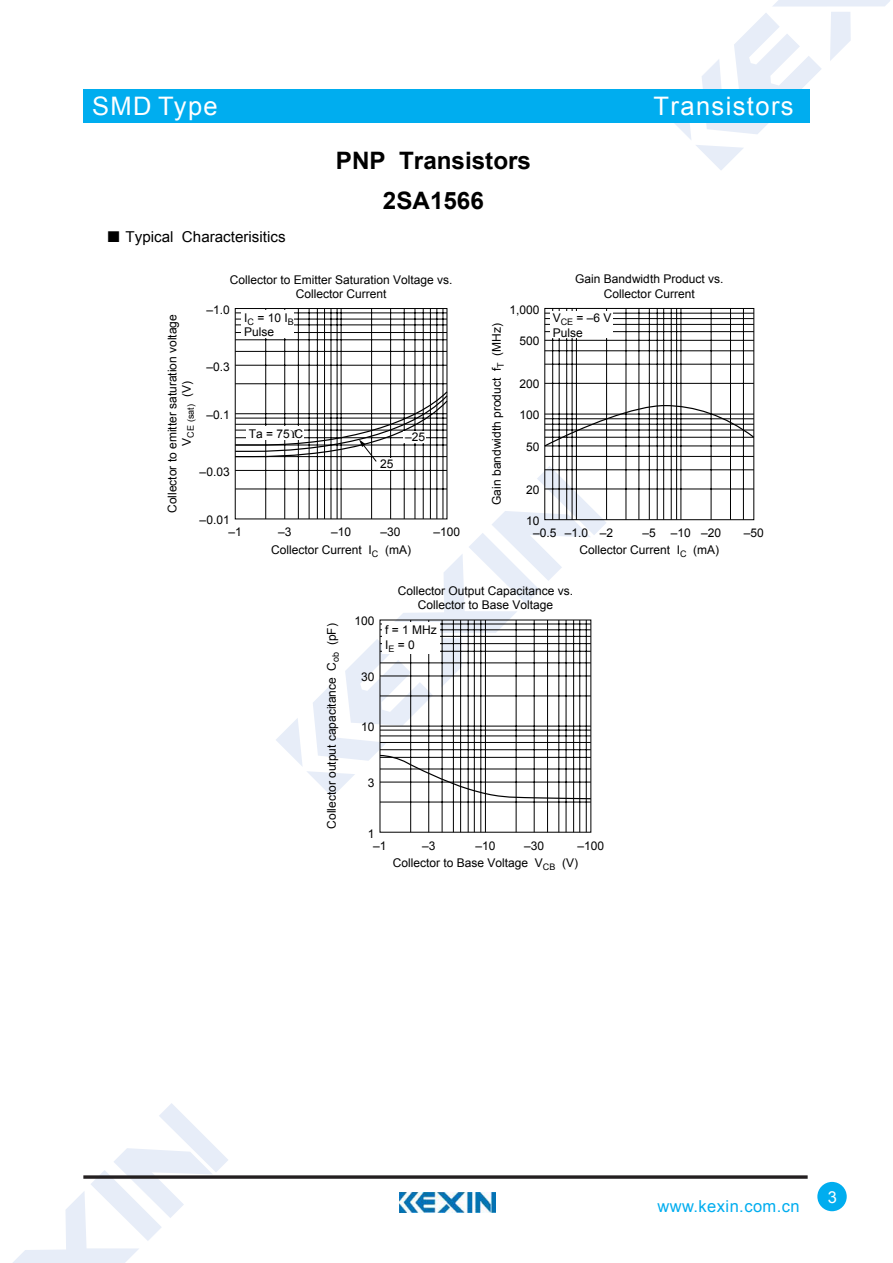
<style>
.page{position:relative;width:893px;height:1263px;background:#fff}
.page>*{position:absolute;margin:0;border:0;box-sizing:border-box;transform-origin:0 0}
.t1{font:25.5px "Arial";letter-spacing:.055em;color:#fff}
.t2{font:700 24px/39.3px "Arial";color:#000;text-align:center}
.t3{font:16.5px "Arial";letter-spacing:.025em;color:#00adef}
.t4{font:16.5px "Arial";color:#fff}
.t5{font:15px "Arial";color:#000}
.t6{font:12px/14.2px "Arial";color:#000;text-align:center}
.t7{font:9px "Arial";color:#000}
.s1{font-family:"Sim Sun"}
</style>
<div class="page">
<svg style="left:674px;top:0;width:216px;height:170px"></svg>
<svg style="left:13px;top:1103px;width:215px;height:160px"></svg>
<div style="left:83px;top:89px;width:726px;height:34px;background:#00adef"></div>
<svg style="left:83px;top:1175px;width:725px;height:4px;background:#433f40"></svg>
<div style="left:817px;top:1182px;width:30px;height:29px;background:#00adef;border-radius:50%"></div>
<img style="left:400px;top:1193px;width:95px;height:20px">
<hr style="left:235px;top:384px;width:212px;height:1px;background:#000">
<hr style="left:235px;top:365px;width:212px;height:1px;background:#000">
<hr style="left:235px;top:351px;width:212px;height:1px;background:#000">
<hr style="left:235px;top:340px;width:212px;height:1px;background:#000">
<hr style="left:235px;top:332px;width:212px;height:1px;background:#000">
<hr style="left:235px;top:325px;width:212px;height:1px;background:#000">
<hr style="left:235px;top:319px;width:212px;height:1px;background:#000">
<hr style="left:235px;top:313px;width:212px;height:1px;background:#000">
<hr style="left:443px;top:309px;width:1px;height:210px;background:#000">
<hr style="left:437px;top:309px;width:1px;height:210px;background:#000">
<hr style="left:430px;top:309px;width:1px;height:210px;background:#000">
<hr style="left:423px;top:309px;width:1px;height:210px;background:#000">
<hr style="left:415px;top:309px;width:1px;height:210px;background:#000">
<hr style="left:404px;top:309px;width:1px;height:210px;background:#000">
<hr style="left:390px;top:309px;width:1px;height:210px;background:#000">
<hr style="left:371px;top:309px;width:1px;height:210px;background:#000">
<hr style="left:341px;top:309px;width:1px;height:210px;background:#000">
<hr style="left:337px;top:309px;width:1px;height:210px;background:#000">
<hr style="left:331px;top:309px;width:1px;height:210px;background:#000">
<hr style="left:324px;top:309px;width:1px;height:210px;background:#000">
<hr style="left:317px;top:309px;width:1px;height:210px;background:#000">
<hr style="left:309px;top:309px;width:1px;height:210px;background:#000">
<hr style="left:298px;top:309px;width:1px;height:210px;background:#000">
<hr style="left:284px;top:309px;width:1px;height:210px;background:#000">
<hr style="left:265px;top:309px;width:1px;height:210px;background:#000">
<div style="left:241px;top:311px;width:53px;height:27px;background:#fff"></div>
<hr style="left:545px;top:383px;width:209px;height:1px;background:#000">
<hr style="left:545px;top:364px;width:209px;height:1px;background:#000">
<hr style="left:545px;top:351px;width:209px;height:1px;background:#000">
<hr style="left:545px;top:340px;width:209px;height:1px;background:#000">
<hr style="left:545px;top:331px;width:209px;height:1px;background:#000">
<hr style="left:545px;top:324px;width:209px;height:1px;background:#000">
<hr style="left:545px;top:318px;width:209px;height:1px;background:#000">
<hr style="left:545px;top:313px;width:209px;height:1px;background:#000">
<hr style="left:576px;top:308px;width:1px;height:212px;background:#000">
<hr style="left:606px;top:308px;width:1px;height:212px;background:#000">
<hr style="left:626px;top:308px;width:1px;height:212px;background:#000">
<hr style="left:639px;top:308px;width:1px;height:212px;background:#000">
<hr style="left:649px;top:308px;width:1px;height:212px;background:#000">
<hr style="left:681px;top:308px;width:1px;height:212px;background:#000">
<hr style="left:711px;top:308px;width:1px;height:212px;background:#000">
<hr style="left:730px;top:308px;width:1px;height:212px;background:#000">
<hr style="left:743px;top:308px;width:1px;height:212px;background:#000">
<hr style="left:657px;top:308px;width:1px;height:212px;background:#000">
<hr style="left:663px;top:308px;width:1px;height:212px;background:#000">
<hr style="left:671px;top:308px;width:1px;height:212px;background:#000">
<hr style="left:676px;top:308px;width:1px;height:212px;background:#000">
<hr style="left:552px;top:308px;width:1px;height:212px;background:#000">
<hr style="left:559px;top:308px;width:1px;height:212px;background:#000">
<hr style="left:566px;top:308px;width:1px;height:212px;background:#000">
<hr style="left:572px;top:308px;width:1px;height:212px;background:#000">
<div style="left:550px;top:311px;width:63px;height:27px;background:#fff"></div>
<hr style="left:380px;top:802px;width:211px;height:1px;background:#000">
<hr style="left:586px;top:620px;width:1px;height:212px;background:#000">
<hr style="left:579px;top:620px;width:1px;height:212px;background:#000">
<hr style="left:573px;top:620px;width:1px;height:212px;background:#000">
<hr style="left:566px;top:620px;width:1px;height:212px;background:#000">
<hr style="left:558px;top:620px;width:1px;height:212px;background:#000">
<hr style="left:547px;top:620px;width:1px;height:212px;background:#000">
<hr style="left:534px;top:620px;width:1px;height:212px;background:#000">
<hr style="left:516px;top:620px;width:1px;height:212px;background:#000">
<hr style="left:485px;top:620px;width:1px;height:212px;background:#000">
<hr style="left:480px;top:620px;width:1px;height:212px;background:#000">
<hr style="left:474px;top:620px;width:1px;height:212px;background:#000">
<hr style="left:468px;top:620px;width:1px;height:212px;background:#000">
<hr style="left:460px;top:620px;width:1px;height:212px;background:#000">
<hr style="left:453px;top:620px;width:1px;height:212px;background:#000">
<hr style="left:442px;top:620px;width:1px;height:212px;background:#000">
<hr style="left:428px;top:620px;width:1px;height:212px;background:#000">
<hr style="left:410px;top:620px;width:1px;height:212px;background:#000">
<svg style="left:234px;top:390px;width:521px;height:410px"></svg>
<h1 class="t1" style="left:92px;top:89px;width:127px">SMD Type</h1>
<h2 class="t2" style="left:336px;top:142px;width:197px">PNP Transistors<br>2SA1566</h2>
<p class="t5" style="left:106px;top:227px;width:181px"><span class="s1">■</span> Typical Characterisitics</p>
<p class="t6" style="left:230px;top:272px;width:224px">Collector to Emitter Saturation Voltage vs.<br>Collector Current</p>
<p class="t6" style="left:206px;top:303px;width:25px">–1.0</p>
<p class="t6" style="left:165px;top:513px;width:200px;rotate:-90deg">Collector to emitter saturation voltage</p>
<p class="t6" style="left:206px;top:359px;width:25px">–0.3</p>
<p class="t7" style="left:185px;top:446px;width:66px;rotate:-90deg"><sup>V</sup>CE (sat) <sup>(V)</sup></p>
<p class="t6" style="left:206px;top:408px;width:25px">–0.1</p>
<p class="t6" style="left:200px;top:465px;width:32px">–0.03</p>
<p class="t6" style="left:200px;top:513px;width:32px">–0.01</p>
<p class="t6" style="left:244px;top:311px;width:51px;text-align:left">I<sub>C</sub> = 10 I<sub>B<br></sub>Pulse</p>
<p class="t6" style="left:249px;top:427px;width:56px">Ta = 75 C</p>
<p class="t6" style="left:380px;top:456px;width:15px">25</p>
<p class="t6" style="left:405px;top:430px;width:22px">–25</p>
<p class="t6" style="left:509px;top:302px;width:32px">1,000</p>
<p class="t6" style="left:519px;top:334px;width:22px">500</p>
<p class="t6" style="left:489px;top:505px;width:183px;rotate:-90deg">Gain bandwidth product f<sub>T</sub> (MHz)</p>
<p class="t6" style="left:519px;top:377px;width:22px">200</p>
<p class="t6" style="left:519px;top:408px;width:22px">100</p>
<p class="t6" style="left:526px;top:440px;width:15px">50</p>
<p class="t6" style="left:526px;top:483px;width:15px">20</p>
<p class="t6" style="left:526px;top:514px;width:15px">10</p>
<h1 class="t1" style="left:654px;top:89px;width:141px">Transistors</h1>
<p class="t6" style="left:575px;top:272px;width:150px">Gain Bandwidth Product vs.<br>Collector Current</p>
<p class="t6" style="left:553px;top:311px;width:60px;text-align:left">V<sub>CE</sub> = –6 V<br>Pulse</p>
<p class="t6" style="left:229px;top:525px;width:15px">–1</p>
<p class="t6" style="left:278px;top:525px;width:15px">–3</p>
<p class="t6" style="left:331px;top:525px;width:22px">–10</p>
<p class="t6" style="left:381px;top:525px;width:22px">–30</p>
<p class="t6" style="left:434px;top:525px;width:28px">–100</p>
<p class="t6" style="left:271px;top:543px;width:141px">Collector Current I<sub>C</sub> (mA)</p>
<p class="t6" style="left:533px;top:525px;width:82px">–0.5 –1.0 –2</p>
<p class="t6" style="left:642px;top:525px;width:80px">–5 –10 –20</p>
<p class="t6" style="left:744px;top:525px;width:22px">–50</p>
<p class="t6" style="left:579px;top:542px;width:141px">Collector Current I<sub>C</sub> (mA)</p>
<p class="t6" style="left:324px;top:829px;width:207px;rotate:-90deg">Collector output capacitance C<sub>ob</sub> (pF)</p>
<p class="t6" style="left:354px;top:614px;width:22px">100</p>
<p class="t6" style="left:361px;top:670px;width:15px">30</p>
<p class="t6" style="left:398px;top:584px;width:177px">Collector Output Capacitance vs.<br>Collector to Base Voltage</p>
<p class="t6" style="left:385px;top:623px;width:53px;text-align:left">f = 1 MHz<br>I<sub>E</sub> = 0</p>
<p class="t6" style="left:361px;top:720px;width:15px">10</p>
<p class="t6" style="left:368px;top:776px;width:8px">3</p>
<p class="t6" style="left:368px;top:826px;width:8px">1</p>
<p class="t6" style="left:373px;top:838px;width:15px">–1</p>
<p class="t6" style="left:422px;top:838px;width:15px">–3</p>
<p class="t6" style="left:475px;top:838px;width:22px">–10</p>
<p class="t6" style="left:524px;top:838px;width:22px">–30</p>
<p class="t6" style="left:577px;top:838px;width:28px">–100</p>
<p class="t6" style="left:393px;top:856px;width:187px">Collector to Base Voltage V<sub>CB</sub> (V)</p>
<h3 class="t3" style="left:657px;top:1196px;width:144px">www.kexin.com.cn</h3>
<h3 class="t4" style="left:828px;top:1186px;width:11px">3</h3>
</div>
